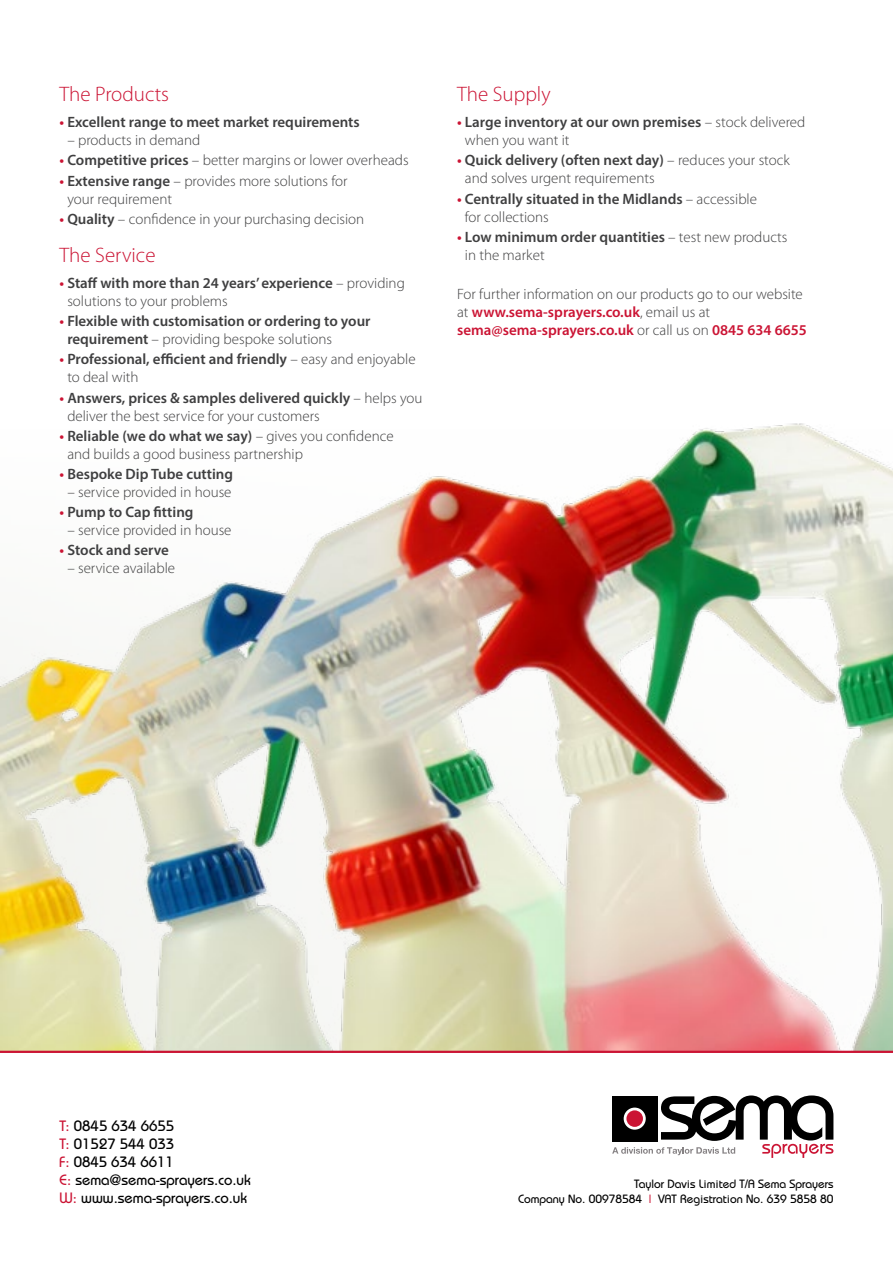
<style>
.page{position:relative;width:893px;height:1263px;background:#fff}
.page>*{position:absolute;margin:0;border:0;box-sizing:border-box;transform-origin:0 0}
.t1{font:300 21px "Myriad Pro";color:#cb1434}
.t2{font:300 15px/18px "Myriad Pro";color:#3f3f40}
.t3{font:600 15px/18px "Myriad Pro";color:#3f3f40}
.t4{font:500 15px/18px "Bauhaus";color:#000}
.t5{font:500 12px/15px "Bauhaus";color:#000;text-align:right}
.s1{color:#cb1434}
.s2{font-weight:600;color:#cb1434}
.s3{font-weight:600}
.s4{font-weight:300}
</style>
<div class="page">
<img style="left:0;top:423px;width:893px;height:628px">
<hr style="left:0;top:1051px;width:893px;height:2px;background:#cb1434">
<svg style="left:612px;top:1095px;width:221px;height:63px"></svg>
<h1 class="t1" style="left:60px;top:82px;width:111px">The Products</h1>
<p class="t3" style="left:60px;top:113px;width:302px"><span class="s1">•</span> Excellent range to meet market requirements</p>
<p class="t2" style="left:67px;top:132px;width:134px">– products in demand</p>
<p class="t2" style="left:60px;top:152px;width:351px"><span class="s2">•</span> <span class="s3">Competitive prices</span> – better margins or lower overheads</p>
<p class="t2" style="left:67px;top:172px;width:282px;text-indent:-8px"><span class="s2">•</span> <span class="s3">Extensive range</span> – provides more solutions for your requirement</p>
<p class="t2" style="left:60px;top:210px;width:306px"><span class="s2">•</span> <span class="s3">Quality</span> – confidence in your purchasing decision</p>
<h1 class="t1" style="left:60px;top:243px;width:98px">The Service</h1>
<p class="t3" style="left:67px;top:274px;width:339px;text-indent:-8px"><span class="s1">•</span> Staff with more than 24 years’ experience <span class="s4">– providing solutions to your problems</span></p>
<p class="t3" style="left:67px;top:312px;width:305px;text-indent:-8px"><span class="s1">•</span> Flexible with customisation or ordering to your requirement <span class="s4">– providing bespoke solutions</span></p>
<p class="t3" style="left:67px;top:350px;width:350px;text-indent:-8px"><span class="s1">•</span> Professional, efficient and friendly <span class="s4">– easy and enjoyable to deal with</span></p>
<p class="t2" style="left:67px;top:389px;width:357px;text-indent:-8px"><span class="s2">•</span> <span class="s3">Answers, prices &amp; samples delivered quickly</span> – helps you deliver the best service for your customers</p>
<p class="t2" style="left:67px;top:427px;width:328px;text-indent:-8px"><span class="s2">•</span> <span class="s3">Reliable (we do what we say)</span> – gives you confidence and builds a good business partnership</p>
<p class="t3" style="left:60px;top:464px;width:175px"><span class="s1">•</span> Bespoke Dip Tube cutting</p>
<p class="t2" style="left:67px;top:483px;width:166px">– service provided in house</p>
<p class="t3" style="left:60px;top:502px;width:135px"><span class="s1">•</span> Pump to Cap fitting</p>
<p class="t2" style="left:67px;top:521px;width:166px">– service provided in house</p>
<p class="t3" style="left:60px;top:541px;width:111px"><span class="s1">•</span> Stock and serve</p>
<p class="t2" style="left:67px;top:559px;width:109px">– service available</p>
<h1 class="t1" style="left:457px;top:82px;width:95px">The Supply</h1>
<p class="t3" style="left:465px;top:113px;width:342px;text-indent:-8px"><span class="s1">•</span> Large inventory at our own premises <span class="s4">– stock delivered when you want it</span></p>
<p class="t2" style="left:465px;top:152px;width:326px;text-indent:-8px"><span class="s2">•</span> <span class="s3">Quick delivery (often next day)</span> – reduces your stock and solves urgent requirements</p>
<p class="t3" style="left:465px;top:189px;width:294px;text-indent:-8px"><span class="s1">•</span> Centrally situated in the Midlands <span class="s4">– accessible for collections</span></p>
<p class="t2" style="left:465px;top:228px;width:324px;text-indent:-8px"><span class="s2">•</span> <span class="s3">Low minimum order quantities</span> – test new products in the market</p>
<p class="t2" style="left:457px;top:285px;width:351px">For further information on our products go to our website at <span class="s2">www.sema-sprayers.co.uk</span>, email us at <span class="s2">sema@sema-sprayers.co.uk</span> or call us on <span class="s2">0845 634 6655</span></p>
<p class="t4" style="left:60px;top:1117px;width:193px"><span class="s1">T:</span> 0845 634 6655<br><span class="s1">T:</span> 01527 544 033<br><span class="s1">F:</span> 0845 634 6611<br><span class="s1">E:</span> sema@sema-sprayers.co.uk<br><span class="s1">W:</span> www.sema-sprayers.co.uk</p>
<p class="t5" style="left:518px;top:1177px;width:317px">Taylor Davis Limited T/A Sema Sprayers<br>Company No. 00978584 <span class="s1">|</span> VAT Registration No. 639 5858 80</p>
</div>
